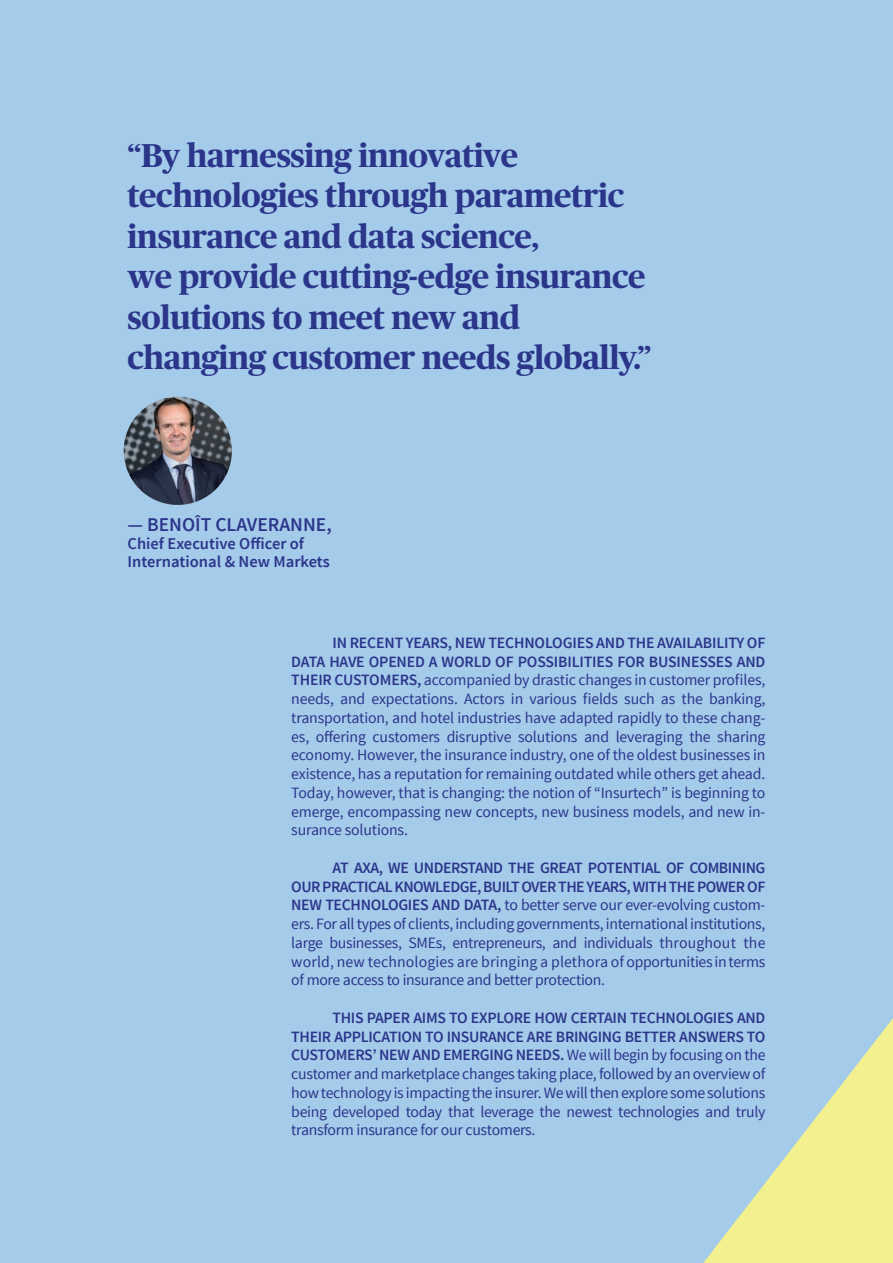
<style>
.page{position:relative;width:893px;height:1263px;background:#a5cbeb}
.page>*{position:absolute;margin:0;border:0;box-sizing:border-box;transform-origin:0 0}
.t1{font:700 33px/40.5px "Publico Headline";letter-spacing:-.01em;color:#2b358a}
.t2{font:600 19.5px "Source Sans Pro";color:#2b358a}
.t3{font:600 16.5px/18px "Source Sans Pro";color:#2b358a}
.t4{font:15.75px/18.8px "Source Sans Pro";letter-spacing:-.02em;color:#2b358a;text-align:justify}
.s1{font-weight:600}
</style>
<div class="page">
<img style="left:124px;top:397px;width:108px;height:108px;border-radius:54px">
<p class="t1" style="left:128px;top:133px;width:525px">“By harnessing innovative technologies through parametric insurance and data science,<br>we provide cutting-edge insurance solutions to meet new and changing customer needs globally.”</p>
<p class="t2" style="left:128px;top:512px;width:206px">— BENOÎT CLAVERANNE,</p>
<p class="t3" style="left:128px;top:535px;width:204px">Chief Executive Officer of<br>International &amp; New Markets</p>
<p class="t4" style="left:291px;top:633px;width:476px;text-indent:41px"><span class="s1">IN RECENT YEARS, NEW TECHNOLOGIES AND THE AVAILABILITY OF DATA HAVE OPENED A WORLD OF POSSIBILITIES FOR BUSINESSES AND THEIR CUSTOMERS,</span> accompanied by drastic changes in customer profiles, needs, and expectations. Actors in various fields such as the banking, transportation, and hotel industries have adapted rapidly to these chang&shy;es, offering customers disruptive solutions and leveraging the sharing economy. However, the insurance industry, one of the oldest businesses in existence, has a reputation for remaining outdated while others get ahead.<br>Today, however, that is changing: the notion of “Insurtech” is beginning to emerge, encompassing new concepts, new business models, and new in&shy;surance solutions.</p>
<p class="t4" style="left:291px;top:858px;width:476px;text-indent:41px"><span class="s1">AT AXA, WE UNDERSTAND THE GREAT POTENTIAL OF COMBINING OUR PRACTICAL KNOWLEDGE, BUILT OVER THE YEARS, WITH THE POWER OF NEW TECHNOLOGIES AND DATA,</span> to better serve our ever-evolving custom&shy;ers. For all types of clients, including governments, international institutions, large businesses, SMEs, entrepreneurs, and individuals throughout the world, new technologies are bringing a plethora of opportunities in terms of more access to insurance and better protection.</p>
<p class="t4" style="left:291px;top:1008px;width:476px;text-indent:41px"><span class="s1">THIS PAPER AIMS TO EXPLORE HOW CERTAIN TECHNOLOGIES AND THEIR APPLICATION TO INSURANCE ARE BRINGING BETTER ANSWERS TO CUSTOMERS’ NEW AND EMERGING NEEDS.</span> We will begin by focusing on the customer and marketplace changes taking place, followed by an overview of how technology is impacting the insurer. We will then explore some solutions being developed today that leverage the newest technologies and truly transform insurance for our customers.</p>
</div>
